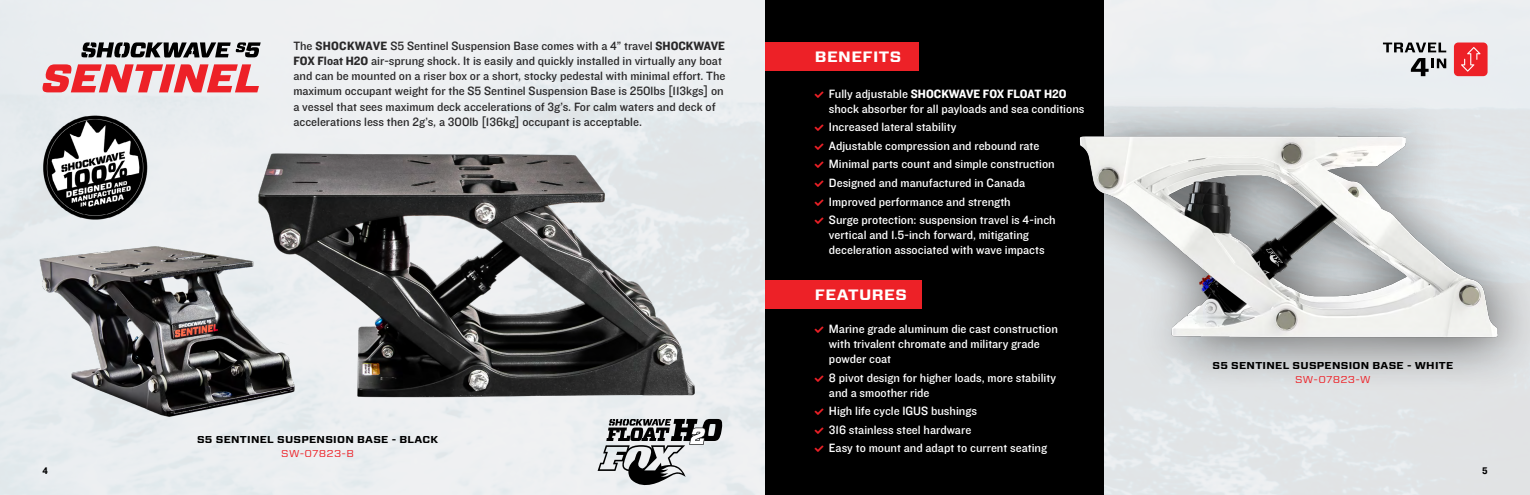
<style>
.page{position:relative;width:1530px;height:495px;background:#f1f1f2}
.page>*{position:absolute;margin:0;border:0;box-sizing:border-box;transform-origin:0 0}
.t1{font:700 15px "Forza";letter-spacing:.025em;color:#fff;scale:1.11 1}
.t2{font:12.5px/15px "Knockout HTF31 Junior Middlewt";color:#fff}
.t3{font:12.5px/15.2px "Knockout HTF31 Junior Middlewt";color:#292829}
.t4{font:12.5px "Knockout HTF51 Middleweight";color:#fff}
.t5{font:700 10px "Forza";letter-spacing:.025em;color:#000;scale:1.11 1}
.t6{font:10px "Forza";letter-spacing:.025em;color:#ed2127;scale:1.11 1}
.t7{font:10px "Knockout HTF51 Middleweight";color:#000}
.s1{font-family:"Knockout HTF51 Middleweight"}
.s2{color:#ed2127}
.s3{font-family:"Knockout HTF31 Junior Middlewt"}
</style>
<div class="page">
<div style="left:765px;top:0;width:339px;height:495px;background:#000"></div>
<div style="left:765px;top:43px;width:153px;height:28px;background:#ed2127"></div>
<div style="left:765px;top:280px;width:156px;height:29px;background:#ed2127"></div>
<img style="left:258px;top:142px;width:448px;height:264px">
<svg style="left:1383px;top:42px;width:63px;height:34px"></svg>
<svg style="left:1454px;top:43px;width:34px;height:33px"></svg>
<div style="left:1040px;top:92px;width:490px;height:301px;background:#000;opacity:.55"></div>
<img style="left:1049px;top:118px;width:467px;height:228px">
<svg style="left:42px;top:64px;width:217px;height:28px"></svg>
<svg style="left:81px;top:42px;width:180px;height:15px"></svg>
<img style="left:31px;top:232px;width:277px;height:197px">
<img style="left:41px;top:113px;width:107px;height:107px">
<svg style="left:598px;top:419px;width:125px;height:68px"></svg>
<p class="t3" style="left:293px;top:38px;width:434px">The <span class="s1">SHOCKWAVE</span> S5 Sentinel Suspension Base comes with a 4” travel <span class="s1">SHOCKWAVE FOX Float H2O</span> air-sprung shock. It is easily and quickly installed in virtually any boat and can be mounted on a riser box or a short, stocky pedestal with minimal effort. The maximum occupant weight for the S5 Sentinel Suspension Base is 250lbs [113kgs] on a vessel that sees maximum deck accelerations of 3g’s. For calm waters and deck of accelerations less then 2g’s, a 300lb [136kg] occupant is acceptable.</p>
<p class="t5" style="left:197px;top:433px;width:219px">S5 SENTINEL SUSPENSION BASE - BLACK</p>
<p class="t6" style="left:281px;top:447px;width:67px">SW-07823-B</p>
<p class="t1" style="left:815px;top:47px;width:79px">BENEFITS</p>
<p class="t4" style="left:815px;top:87px;width:253px"><span class="s2">★</span> <span class="s3">Fully adjustable</span> SHOCKWAVE FOX FLOAT H2O</p>
<p class="t2" style="left:829px;top:102px;width:257px">shock absorber for all payloads and sea conditions</p>
<p class="t2" style="left:815px;top:120px;width:143px"><span class="s2">★</span> Increased lateral stability</p>
<p class="t2" style="left:815px;top:139px;width:226px"><span class="s2">★</span> Adjustable compression and rebound rate</p>
<p class="t2" style="left:815px;top:157px;width:241px"><span class="s2">★</span> Minimal parts count and simple construction</p>
<p class="t2" style="left:815px;top:176px;width:212px"><span class="s2">★</span> Designed and manufactured in Canada</p>
<p class="t2" style="left:815px;top:194px;width:197px"><span class="s2">★</span> Improved performance and strength</p>
<p class="t2" style="left:829px;top:213px;width:228px;text-indent:-14px"><span class="s2">★</span> Surge protection: suspension travel is 4-inch vertical and 1.5-inch forward, mitigating deceleration associated with wave impacts</p>
<p class="t1" style="left:815px;top:285px;width:84px">FEATURES</p>
<p class="t2" style="left:829px;top:322px;width:230px;text-indent:-14px"><span class="s2">★</span> Marine grade aluminum die cast construction with trivalent chromate and military grade powder coat</p>
<p class="t2" style="left:829px;top:370px;width:229px;text-indent:-14px"><span class="s2">★</span> 8 pivot design for higher loads, more stability and a smoother ride</p>
<p class="t2" style="left:815px;top:404px;width:164px"><span class="s2">★</span> High life cycle IGUS bushings</p>
<p class="t2" style="left:815px;top:422px;width:158px"><span class="s2">★</span> 316 stainless steel hardware</p>
<p class="t2" style="left:815px;top:441px;width:234px"><span class="s2">★</span> Easy to mount and adapt to current seating</p>
<p class="t5" style="left:1213px;top:359px;width:218px">S5 SENTINEL SUSPENSION BASE - WHITE</p>
<p class="t6" style="left:1295px;top:372px;width:70px">SW-07823-W</p>
<p class="t7" style="left:43px;top:465px;width:7px">4</p>
<p class="t7" style="left:1482px;top:465px;width:7px">5</p>
</div>
